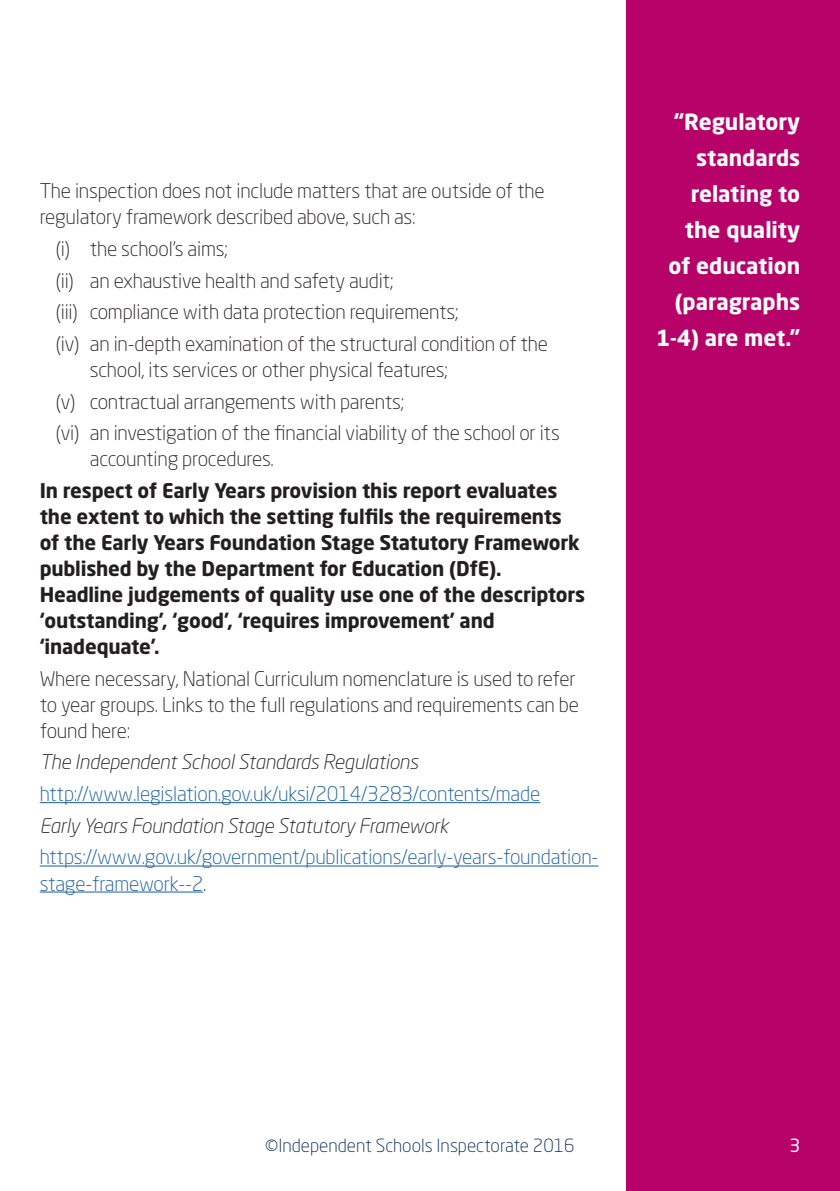
<style>
.page{position:relative;width:840px;height:1191px;background:#fff}
.page>*{position:absolute;margin:0;border:0;box-sizing:border-box;transform-origin:0 0}
.Quotation{font:700 22px/36px "Neo Sans Std";color:#fff;text-align:right}
.Body_copy{font:300 20px/26px "Neo Sans Std";letter-spacing:-.01em;color:#231f20}
.Body_copy-2{font:700 20px/26px "Neo Sans Std";letter-spacing:-.01em;color:#231f20}
.Body_copy-3{font:300 20px/26px "Neo Sans Std";letter-spacing:-.01em;color:#175d9e}
.Body_copy-4{font:italic 300 20px "Neo Sans Std";letter-spacing:-.01em;color:#231f20}
.t1{font:300 18px "Neo Sans Std";color:#002b5c}
.t2{font:18px "Neo Sans Std";color:#fff}
.s1{color:#231f20}
</style>
<div class="page">
<div style="left:626px;top:0;width:213px;height:1191px;background:#b70369"></div>
<hr style="left:40px;top:802px;width:500px;height:1px;background:#175d9e">
<hr style="left:40px;top:865px;width:558px;height:1px;background:#175d9e">
<hr style="left:40px;top:891px;width:163px;height:1px;background:#175d9e">
<p class="Body_copy" style="left:40px;top:178px;width:506px">The inspection does not include matters that are outside of the regulatory framework described above, such as:</p>
<p class="Body_copy" style="left:56px;top:235px;width:174px">(i) the school’s aims;</p>
<p class="Body_copy" style="left:56px;top:267px;width:339px">(ii) an exhaustive health and safety audit;</p>
<p class="Body_copy" style="left:56px;top:299px;width:404px">(iii) compliance with data protection requirements;</p>
<p class="Body_copy" style="left:90px;top:330px;width:459px;text-indent:-34px">(iv) an in-depth examination of the structural condition of the school, its services or other physical features;</p>
<p class="Body_copy" style="left:56px;top:388px;width:350px">(v) contractual arrangements with parents;</p>
<p class="Body_copy" style="left:90px;top:420px;width:471px;text-indent:-34px">(vi) an investigation of the financial viability of the school or its accounting procedures.</p>
<p class="Body_copy-2" style="left:40px;top:477px;width:546px">In respect of Early Years provision this report evaluates the extent to which the setting fulfils the requirements of the Early Years Foundation Stage Statutory Framework published by the Department for Education (DfE).<br>Headline judgements of quality use one of the descriptors ‘outstanding’, ‘good’, ‘requires improvement’ and ‘inadequate’.</p>
<p class="Body_copy" style="left:40px;top:665px;width:540px">Where necessary, National Curriculum nomenclature is used to refer to year groups. Links to the full regulations and requirements can be found here:</p>
<p class="Body_copy-4" style="left:40px;top:750px;width:380px">The Independent School Standards Regulations</p>
<p class="Body_copy-3" style="left:40px;top:780px;width:501px">http://www.legislation.gov.uk/uksi/2014/3283/contents/made</p>
<p class="Body_copy-4" style="left:40px;top:813px;width:410px">Early Years Foundation Stage Statutory Framework</p>
<p class="Body_copy-3" style="left:40px;top:844px;width:560px">https://www.gov.uk/government/publications/early-years-foundation&shy;stage-framework--2<span class="s1">.</span></p>
<p class="Quotation" style="left:655px;top:103px;width:146px">“Regulatory standards relating to the quality<br>of education (paragraphs<br>1-4) are met.”</p>
<p class="t1" style="left:265px;top:1135px;width:311px">©Independent Schools Inspectorate 2016</p>
<p class="t2" style="left:788px;top:1134px;width:12px">3</p>
</div>
